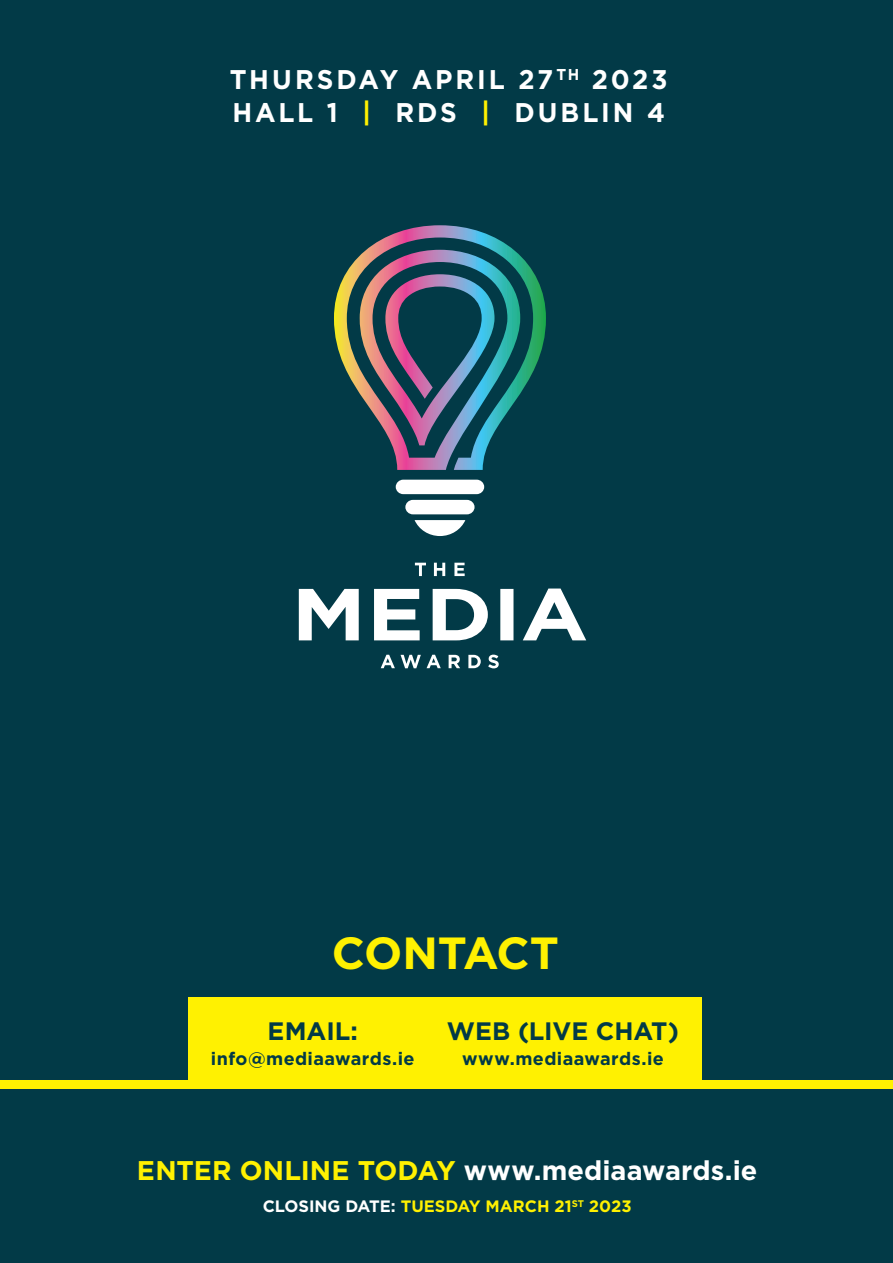
<style>
.page{position:relative;width:893px;height:1263px;background:#023a47}
.page>*{position:absolute;margin:0;border:0;box-sizing:border-box;transform-origin:0 0}
.t1{font:700 45px "Gotham";letter-spacing:-.01em;color:#fff101}
.Heading{font:700 27px "Gotham";letter-spacing:.005em;color:#fff}
.Heading-2{font:700 27px/33px "Gotham";letter-spacing:.11em;color:#fff;scale:.96 1}
.Heading-3{font:700 25.2px "Gotham";letter-spacing:-.005em;color:#023a47}
.Body{font:700 18px "Gotham";letter-spacing:.02em;color:#023a47}
.Heading-4{font:700 16.5px "Gotham";color:#fff101}
.s1{color:#fff101}
.s2{color:#fff}
</style>
<div class="page">
<svg style="left:334px;top:225px;width:212px;height:245px"></svg>
<div style="left:396px;top:480px;width:88px;height:14px;background:#fff;border-radius:7px"></div>
<div style="left:405px;top:500px;width:70px;height:14px;background:#fff;border-radius:7px"></div>
<svg style="left:415px;top:520px;width:50px;height:16px"></svg>
<svg style="left:299px;top:563px;width:287px;height:105px"></svg>
<div style="left:0;top:1080px;width:893px;height:8px;background:#fff101"></div>
<div style="left:189px;top:997px;width:513px;height:88px;background:#fff101"></div>
<p class="Heading-2" style="left:230px;top:62px;width:458px">THURSDAY APRIL 27<sup>TH</sup> 2023<br>HALL 1 <span class="s1">|</span> RDS <span class="s1">|</span> DUBLIN 4</p>
<p class="t1" style="left:332px;top:923px;width:229px">CONTACT</p>
<p class="Heading-3" style="left:268px;top:1014px;width:92px">EMAIL:</p>
<p class="Body" style="left:211px;top:1046px;width:205px">info@mediaawards.ie</p>
<p class="Heading-3" style="left:447px;top:1014px;width:234px">WEB (LIVE CHAT)</p>
<p class="Body" style="left:462px;top:1046px;width:203px">www.mediaawards.ie</p>
<p class="Heading" style="left:165px;top:1143px;width:566px"><span class="s1">Enter Online Today</span> www.mediaawards.ie</p>
<p class="Heading-4" style="left:260px;top:1186px;width:377px"><span class="s2">CLOSING DATE:</span> TUESDAY MARCH 22<sup>ND</sup> 2022</p>
<p class="Heading" style="left:137px;top:1152px;width:622px"><span class="s1">ENTER ONLINE TODAY</span> www.mediaawards.ie</p>
<p class="Heading-4" style="left:263px;top:1195px;width:370px"><span class="s2">CLOSING DATE:</span> TUESDAY MARCH 21<sup>ST</sup> 2023</p>
</div>
